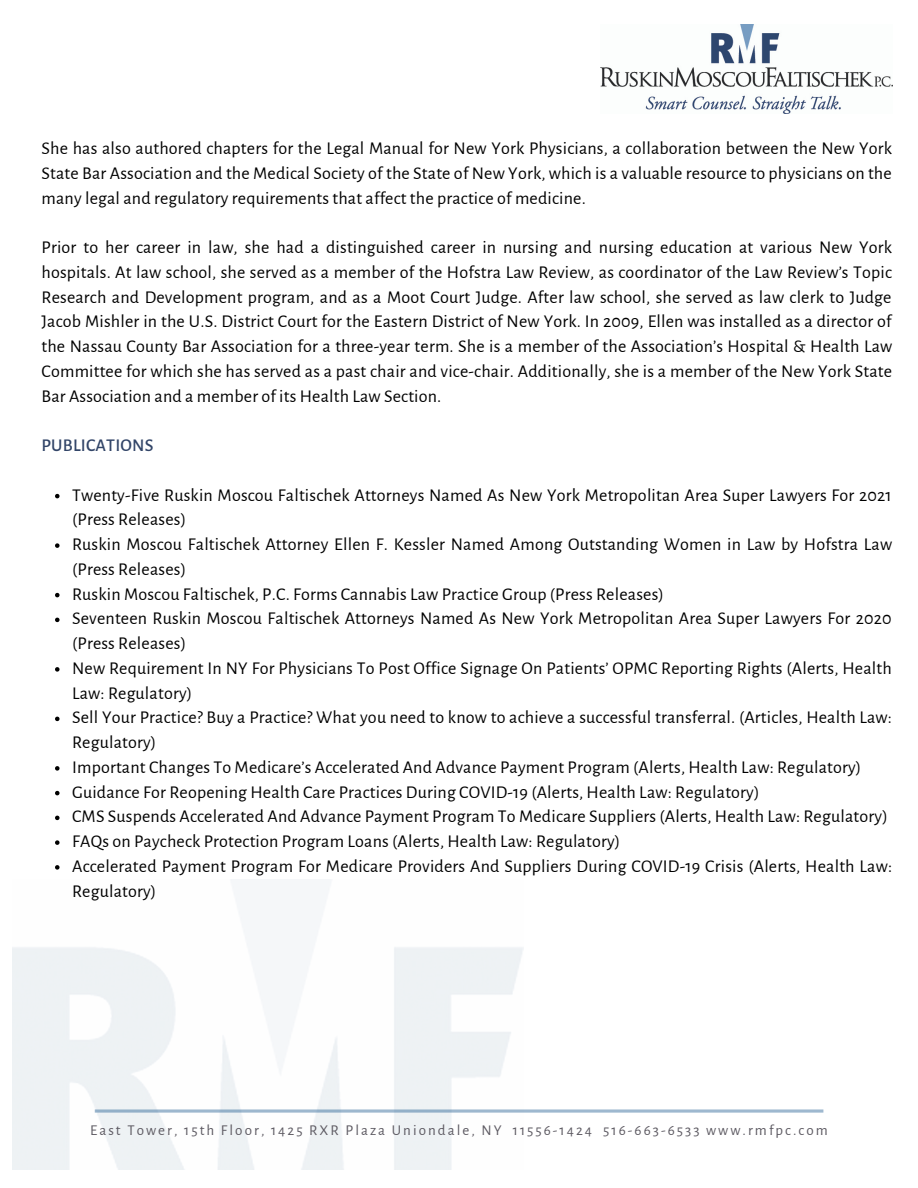
<style>
.page{position:relative;width:918px;height:1188px;background:#fff}
.page>*{position:absolute;margin:0;border:0;box-sizing:border-box;transform-origin:0 0}
.t1{font:18px/24.8px "Alegreya Sans";letter-spacing:.01em;color:#000}
.t2{font:500 18px "Alegreya Sans";letter-spacing:.01em;color:#324568}
.t3{font:15px "Alegreya Sans";letter-spacing:.135em;color:#5d5a62}
</style>
<div class="page">
<img style="left:600px;top:25px;width:293px;height:89px">
<svg style="left:95px;top:1109px;width:728px;height:4px"></svg>
<svg style="left:55px;top:494px;width:5px;height:4px"></svg>
<svg style="left:55px;top:543px;width:5px;height:5px"></svg>
<svg style="left:55px;top:593px;width:5px;height:4px"></svg>
<svg style="left:55px;top:618px;width:5px;height:4px"></svg>
<svg style="left:55px;top:667px;width:5px;height:5px"></svg>
<svg style="left:55px;top:717px;width:5px;height:4px"></svg>
<svg style="left:55px;top:766px;width:5px;height:5px"></svg>
<svg style="left:55px;top:791px;width:5px;height:4px"></svg>
<svg style="left:55px;top:816px;width:5px;height:4px"></svg>
<svg style="left:55px;top:840px;width:5px;height:5px"></svg>
<svg style="left:55px;top:865px;width:5px;height:5px"></svg>
<p class="t1" style="left:42px;top:136px;width:852px;text-align:justify">She has also authored chapters for the Legal Manual for New York Physicians, a collaboration between the New York State Bar Association and the Medical Society of the State of New York, which is a valuable resource to physicians on the many legal and regulatory requirements that affect the practice of medicine.</p>
<p class="t1" style="left:42px;top:235px;width:852px;text-align:justify">Prior to her career in law, she had a distinguished career in nursing and nursing education at various New York hospitals. At law school, she served as a member of the Hofstra Law Review, as coordinator of the Law Review’s Topic Research and Development program, and as a Moot Court Judge. After law school, she served as law clerk to Judge Jacob Mishler in the U.S. District Court for the Eastern District of New York. In 2009, Ellen was installed as a director of the Nassau County Bar Association for a three-year term. She is a member of the Association’s Hospital &amp; Health Law Committee for which she has served as a past chair and vice-chair. Additionally, she is a member of the New York State Bar Association and a member of its Health Law Section.</p>
<p class="t2" style="left:42px;top:437px;width:113px">PUBLICATIONS</p>
<p class="t1" style="left:72px;top:483px;width:821px">Twenty-Five Ruskin Moscou Faltischek Attorneys Named As New York Metropolitan Area Super Lawyers For 2021 (Press Releases)</p>
<p class="t1" style="left:72px;top:532px;width:822px">Ruskin Moscou Faltischek Attorney Ellen F. Kessler Named Among Outstanding Women in Law by Hofstra Law (Press Releases)</p>
<p class="t1" style="left:72px;top:582px;width:593px">Ruskin Moscou Faltischek, P.C. Forms Cannabis Law Practice Group (Press Releases)</p>
<p class="t1" style="left:72px;top:607px;width:821px">Seventeen Ruskin Moscou Faltischek Attorneys Named As New York Metropolitan Area Super Lawyers For 2020 (Press Releases)</p>
<p class="t1" style="left:72px;top:656px;width:821px">New Requirement In NY For Physicians To Post Office Signage On Patients’ OPMC Reporting Rights (Alerts, Health<br>Law: Regulatory)</p>
<p class="t1" style="left:72px;top:706px;width:821px">Sell Your Practice? Buy a Practice? What you need to know to achieve a successful transferral. (Articles, Health Law:<br>Regulatory)</p>
<p class="t1" style="left:72px;top:755px;width:791px">Important Changes To Medicare’s Accelerated And Advance Payment Program (Alerts, Health Law: Regulatory)</p>
<p class="t1" style="left:72px;top:780px;width:689px">Guidance For Reopening Health Care Practices During COVID-19 (Alerts, Health Law: Regulatory)</p>
<p class="t1" style="left:72px;top:805px;width:817px">CMS Suspends Accelerated And Advance Payment Program To Medicare Suppliers (Alerts, Health Law: Regulatory)</p>
<p class="t1" style="left:72px;top:829px;width:550px">FAQs on Paycheck Protection Program Loans (Alerts, Health Law: Regulatory)</p>
<p class="t1" style="left:72px;top:854px;width:822px">Accelerated Payment Program For Medicare Providers And Suppliers During COVID-19 Crisis (Alerts, Health Law:<br>Regulatory)</p>
<p class="t3" style="left:90px;top:1123px;width:739px">East Tower, 15th Floor, 1425 RXR Plaza Uniondale, NY 11556-1424 516-663-6533 www.rmfpc.com</p>
</div>
